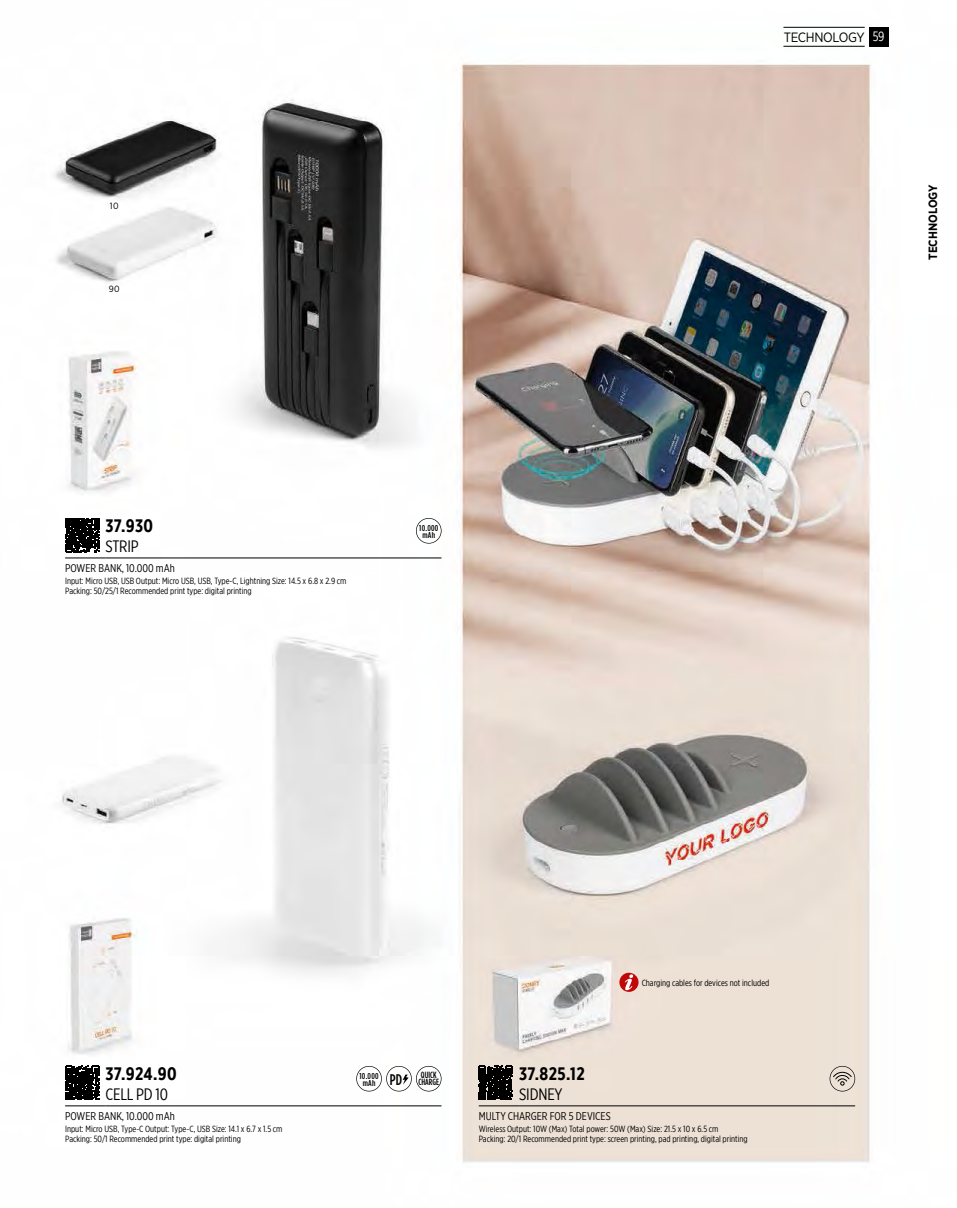
<style>
.page{position:relative;width:957px;height:1208px;background:#fff}
.page>*{position:absolute;margin:0;border:0;box-sizing:border-box;transform-origin:0 0}
.t1{font:700 18px "Gotham X Narrow";letter-spacing:.015em;color:#000}
.t2{font:16.5px "Gotham X Narrow";letter-spacing:-.01em;color:#000}
.t3{font:13.5px "Gotham Narrow";letter-spacing:-.025em;color:#000}
.t4{font:700 12px "Gotham Narrow";color:#000}
.t5{font:11.25px "Gotham X Narrow";color:#000}
.t6{font:9px/10.5px "Gotham X Narrow";color:#000}
.t7{font:500 9px/7.6px "Gotham Condensed";color:#000;text-align:right}
.t8{font:9px "Gotham Narrow";color:#000}
.t9{font:500 8.55px/7.2px "Gotham Condensed";letter-spacing:.025em;color:#000;text-align:center;scale:1.05 1}
.s1{font-family:"Gotham X Narrow";color:#fff}
.s2{font-size:15.45px}
</style>
<div class="page">
<img style="left:54px;top:26px;width:835px;height:1137px">
<div style="left:869px;top:27px;width:19px;height:20px;background:#000"></div>
<hr style="left:783px;top:27px;width:81px;height:1px;background:#000">
<hr style="left:783px;top:46px;width:81px;height:1px;background:#000">
<hr style="left:65px;top:1105px;width:40px;height:1px;background:#000">
<hr style="left:105px;top:1105px;width:336px;height:1px;background:#000">
<svg style="left:65px;top:1066px;width:34px;height:34px"></svg>
<hr style="left:479px;top:1105px;width:40px;height:1px;background:#000">
<hr style="left:519px;top:1105px;width:336px;height:1px;background:#000">
<svg style="left:479px;top:1066px;width:34px;height:34px"></svg>
<svg style="left:829px;top:1066px;width:26px;height:25px"></svg>
<hr style="left:65px;top:557px;width:40px;height:1px;background:#000">
<hr style="left:105px;top:557px;width:336px;height:1px;background:#000">
<svg style="left:65px;top:518px;width:34px;height:34px"></svg>
<svg style="left:416px;top:518px;width:25px;height:25px"></svg>
<svg style="left:619px;top:972px;width:19px;height:20px"></svg>
<svg style="left:624px;top:974px;width:9px;height:16px"></svg>
<svg style="left:356px;top:1066px;width:85px;height:25px"></svg>
<p class="t8" style="left:110px;top:200px;width:10px">10</p>
<p class="t8" style="left:109px;top:283px;width:12px">90</p>
<h1 class="t1" style="left:105px;top:515px;width:49px">37.930</h1>
<h2 class="t2" style="left:105px;top:536px;width:35px">STRIP</h2>
<p class="t5" style="left:65px;top:561px;width:111px">POWER BANK, 10.000 mAh</p>
<p class="t6" style="left:65px;top:575px;width:283px">Input: Micro USB, USB Output: Micro USB, USB, Type-C, Lightning Size: 14.5 x 6.8 x 2.9 cm<br>Packing: 50/25/1 Recommended print type: digital printing</p>
<p class="t9" style="left:419px;top:524px;width:20px">10.000 mAh</p>
<h3 class="t3" style="left:783px;top:29px;width:102px">TECHNOLOGY <span class="s1">59</span></h3>
<h3 class="t4" style="left:925px;top:260px;width:77px;rotate:-90deg">TECHNOLOGY</h3>
<h1 class="t1" style="left:105px;top:1063px;width:73px">37.924.90</h1>
<h2 class="t2" style="left:105px;top:1084px;width:64px">CELL PD 10</h2>
<p class="t5" style="left:65px;top:1109px;width:111px">POWER BANK, 10.000 mAh</p>
<p class="t6" style="left:65px;top:1123px;width:219px">Input: Micro USB, Type-C Output: Type-C, USB Size: 14.1 x 6.7 x 1.5 cm<br>Packing: 50/1 Recommended print type: digital printing</p>
<p class="t9" style="left:359px;top:1072px;width:20px">10.000 mAh</p>
<p class="t7" style="left:390px;top:1070px;width:51px">QUICK<br><span class="s2">PD</span> CHARGE</p>
<p class="t6" style="left:641px;top:977px;width:129px">Charging cables for devices not included</p>
<h1 class="t1" style="left:519px;top:1063px;width:67px">37.825.12</h1>
<h2 class="t2" style="left:519px;top:1084px;width:45px">SIDNEY</h2>
<p class="t5" style="left:479px;top:1109px;width:133px">MULTY CHARGER FOR 5 DEVICES</p>
<p class="t6" style="left:479px;top:1123px;width:270px">Wireless Output: 10W (Max) Total power: 50W (Max) Size: 21.5 x 10 x 6.5 cm<br>Packing: 20/1 Recommended print type: screen printing, pad printing, digital printing</p>
</div>
